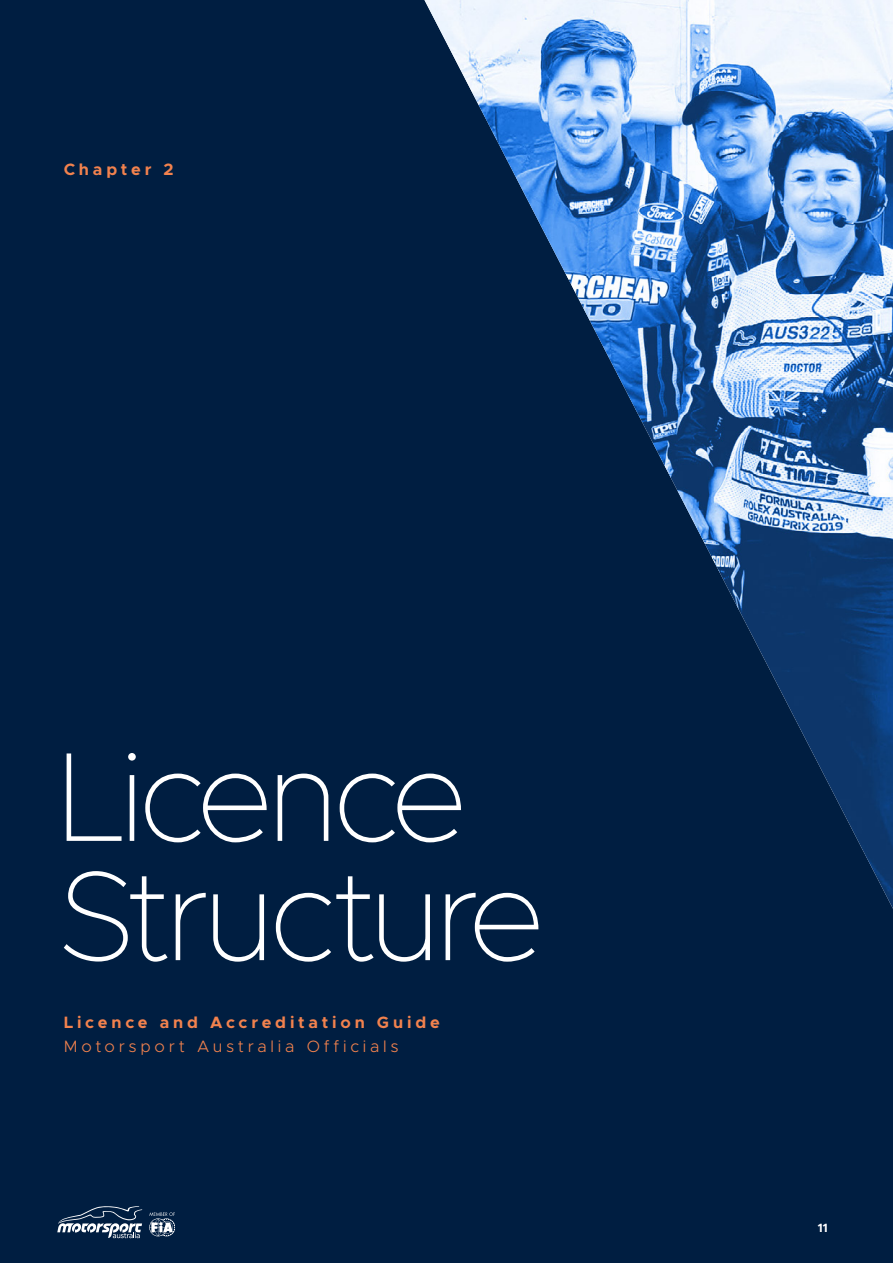
<style>
.page{position:relative;width:893px;height:1263px;background:#001e41}
.page>*{position:absolute;margin:0;border:0;box-sizing:border-box;transform-origin:0 0}
.Heading_1{font:100 127.2px/119.2px "Metropolis";letter-spacing:-.045em;color:#fff}
.Body_-_Bullets{font:700 16.5px/24.2px "Metropolis";letter-spacing:.23em;color:#f2824e}
.t1{font:700 12px "Metropolis";color:#fff}
.s1{font-weight:300}
</style>
<div class="page">
<img style="left:424px;top:0;width:469px;height:909px">
<svg style="left:58px;top:1206px;width:84px;height:32px"></svg>
<svg style="left:149px;top:1212px;width:26px;height:24px"></svg>
<p class="Body_-_Bullets" style="left:64px;top:157px;width:111px">Chapter 2</p>
<p class="Heading_1" style="left:58px;top:737px;width:488px">Licence<br>Structure</p>
<p class="Body_-_Bullets" style="left:64px;top:1010px;width:378px">Licence and Accreditation Guide<br><span class="s1">Motorsport Australia Officials</span></p>
<p class="t1" style="left:818px;top:1220px;width:11px">11</p>
</div>
